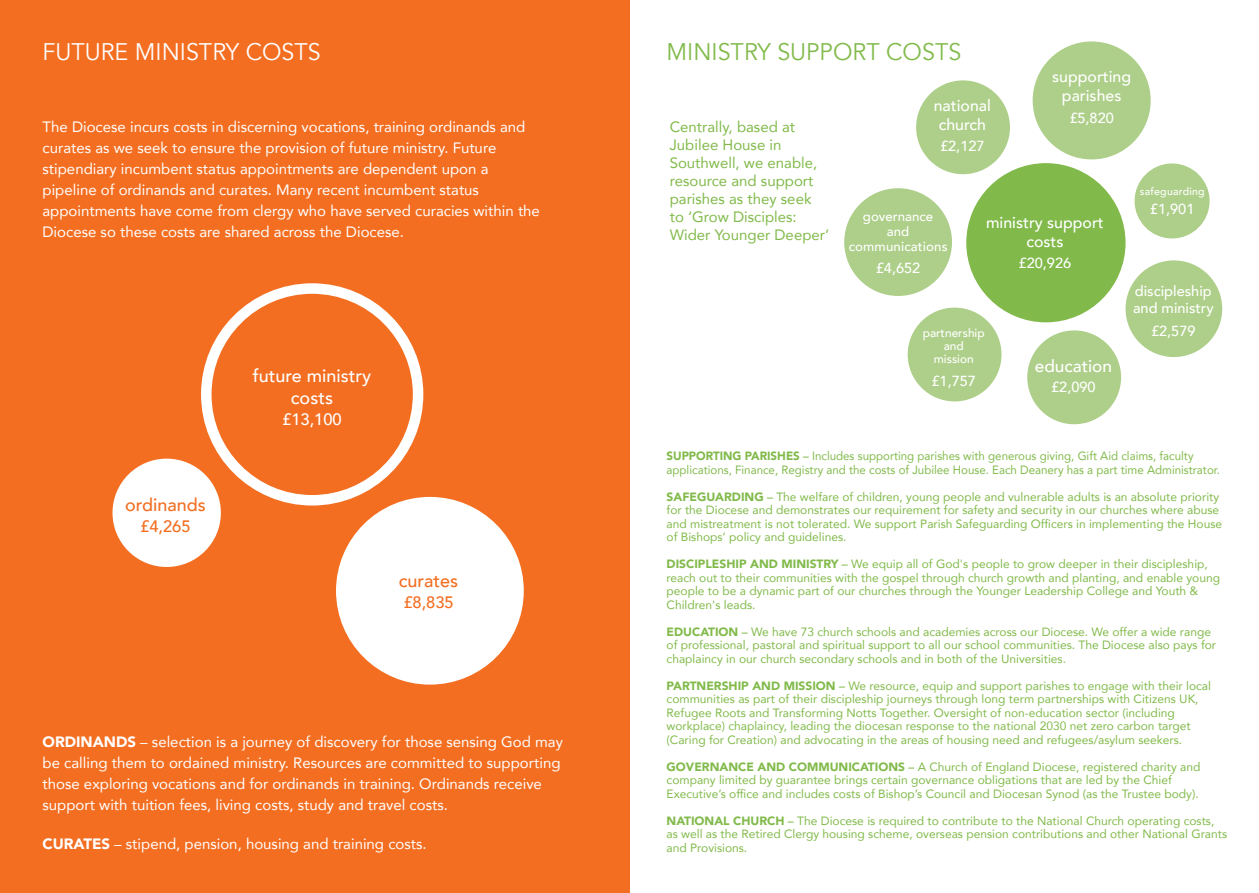
<style>
.page{position:relative;width:1259px;height:893px;background:#fff}
.page>*{position:absolute;margin:0;border:0;box-sizing:border-box;transform-origin:0 0}
.t1{font:24px "Avenir";color:#81ba4a}
.t2{font:24px "Avenir";color:#fff}
.t3{font:500 18px/21.6px "Avenir";color:#fff;text-align:center}
.t4{font:500 18px "Avenir";color:#f36e21}
.t5{font:500 17.25px "Avenir";color:#fff}
.t6{font:500 16.5px "Avenir";color:#f36e21}
.t7{font:500 16.5px "Avenir";color:#fff}
.t8{font:500 15.9px/19px "Avenir";color:#fff;text-align:center}
.t9{font:15px/21px "Avenir";color:#fff}
.t10{font:15px/18px "Avenir";color:#81ba4a}
.t11{font:500 14.55px/16.4px "Avenir";color:#fff}
.t12{font:500 13.2px/14.5px "Avenir";letter-spacing:.01em;color:#fff;text-align:center}
.t13{font:12px/13.5px "Avenir";color:#81ba4a}
.t14{font:12px/13.5px "Avenir";color:#81ba4a;scale:.96 1}
.t15{font:500 11.85px/13px "Avenir";color:#fff;text-align:center}
.t16{font:500 10.65px "Avenir";letter-spacing:.02em;color:#fff}
.s1{font-weight:900}
.s2{font-weight:500}
</style>
<div class="page">
<div style="left:0;top:0;width:629px;height:893px;background:#f36e21"></div>
<div style="left:112px;top:459px;width:109px;height:108px;background:#fff;border-radius:50%"></div>
<div style="left:336px;top:497px;width:188px;height:188px;background:#fff;border-radius:50%"></div>
<div style="left:201px;top:283px;width:222px;height:222px;border:10px solid #fff;border-radius:50%"></div>
<div style="left:1032px;top:41px;width:118px;height:118px;background:#aecf89;border-radius:50%"></div>
<div style="left:1027px;top:330px;width:94px;height:94px;background:#aecf89;border-radius:50%"></div>
<div style="left:1134px;top:163px;width:75px;height:75px;background:#aecf89;border-radius:50%"></div>
<div style="left:907px;top:308px;width:94px;height:93px;background:#aecf89;border-radius:50%"></div>
<div style="left:916px;top:80px;width:94px;height:94px;background:#aecf89;border-radius:50%"></div>
<div style="left:1125px;top:260px;width:97px;height:97px;background:#aecf89;border-radius:50%"></div>
<div style="left:844px;top:188px;width:108px;height:108px;background:#aecf89;border-radius:50%"></div>
<div style="left:966px;top:163px;width:159px;height:159px;background:#81ba4a;border-radius:50%"></div>
<h1 class="t2" style="left:43px;top:36px;width:280px">FUTURE MINISTRY COSTS</h1>
<p class="t9" style="left:43px;top:116px;width:499px">The Diocese incurs costs in discerning vocations, training ordinands and curates as we seek to ensure the provision of future ministry. Future stipendiary incumbent status appointments are dependent upon a pipeline of ordinands and curates. Many recent incumbent status appointments have come from clergy who have served curacies within the Diocese so these costs are shared across the Diocese.</p>
<h2 class="t4" style="left:125px;top:492px;width:82px">ordinands</h2>
<h3 class="t6" style="left:140px;top:515px;width:52px">£4,265</h3>
<h2 class="t3" style="left:253px;top:365px;width:120px">future ministry costs</h2>
<h3 class="t7" style="left:282px;top:408px;width:61px">£13,100</h3>
<h2 class="t4" style="left:399px;top:569px;width:61px">curates</h2>
<h3 class="t6" style="left:403px;top:592px;width:52px">£8,835</h3>
<p class="t9" style="left:43px;top:731px;width:522px"><span class="s1">ORDINANDS</span> – selection is a journey of discovery for those sensing God may be calling them to ordained ministry. Resources are committed to supporting those exploring vocations and for ordinands in training. Ordinands receive support with tuition fees, living costs, study and travel costs.</p>
<p class="t9" style="left:43px;top:833px;width:386px"><span class="s1">CURATES</span> – stipend, pension, housing and training costs.</p>
<h1 class="t1" style="left:666px;top:36px;width:296px">MINISTRY SUPPORT COSTS</h1>
<p class="t10" style="left:669px;top:117px;width:161px">Centrally, based at<br>Jubilee House in<br>Southwell, we enable, resource and support parishes as they seek to ‘Grow Disciples:<br>Wider Younger Deeper’</p>
<h3 class="t8" style="left:934px;top:97px;width:59px">national church</h3>
<p class="t11" style="left:940px;top:138px;width:46px">£2,127</p>
<h3 class="t8" style="left:1052px;top:67px;width:80px">supporting parishes</h3>
<p class="t11" style="left:1069px;top:110px;width:46px">£5,820</p>
<p class="t12" style="left:863px;top:209px;width:72px">governance and</p>
<p class="t12" style="left:848px;top:240px;width:100px">communications</p>
<p class="t11" style="left:876px;top:260px;width:46px">£4,652</p>
<h3 class="t8" style="left:986px;top:213px;width:119px">ministry support costs</h3>
<p class="t11" style="left:1018px;top:255px;width:54px">£20,926</p>
<p class="t16" style="left:1139px;top:184px;width:66px">safeguarding</p>
<p class="t11" style="left:1150px;top:201px;width:46px">£1,901</p>
<p class="t15" style="left:922px;top:326px;width:63px">partnership and mission</p>
<p class="t11" style="left:931px;top:373px;width:46px">£1,757</p>
<h3 class="t5" style="left:1035px;top:355px;width:79px">education</h3>
<p class="t11" style="left:1051px;top:379px;width:46px">£2,090</p>
<p class="t11" style="left:1133px;top:283px;width:82px">discipleship and ministry</p>
<p class="t11" style="left:1151px;top:322px;width:46px">£2,579</p>
<p class="t14" style="left:666px;top:449px;width:578px"><span class="s1">SUPPORTING PARISHES</span> <span class="s2">–</span> Includes supporting parishes with generous giving, Gift Aid claims, faculty applications, Finance, Registry and the costs of Jubilee House. Each Deanery has a part time Administrator.</p>
<p class="t13" style="left:666px;top:490px;width:557px"><span class="s1">SAFEGUARDING</span> <span class="s2">–</span> The welfare of children, young people and vulnerable adults is an absolute priority for the Diocese and demonstrates our requirement for safety and security in our churches where abuse and mistreatment is not tolerated. We support Parish Safeguarding Officers in implementing the House of Bishops’ policy and guidelines.</p>
<p class="t13" style="left:666px;top:557px;width:555px"><span class="s1">DISCIPLESHIP AND MINISTRY</span> <span class="s2">–</span> We equip all of God's people to grow deeper in their discipleship, reach out to their communities with the gospel through church growth and planting, and enable young people to be a dynamic part of our churches through the Younger Leadership College and Youth &amp; Children's leads.</p>
<p class="t13" style="left:666px;top:625px;width:551px"><span class="s1">EDUCATION</span> <span class="s2">–</span> We have 73 church schools and academies across our Diocese. We offer a wide range of professional, pastoral and spiritual support to all our school communities. The Diocese also pays for chaplaincy in our church secondary schools and in both of the Universities.</p>
<p class="t13" style="left:666px;top:679px;width:546px"><span class="s1">PARTNERSHIP AND MISSION</span> <span class="s2">–</span> We resource, equip and support parishes to engage with their local communities as part of their discipleship journeys through long term partnerships with Citizens UK, Refugee Roots and Transforming Notts Together. Oversight of non-education sector (including workplace) chaplaincy, leading the diocesan response to the national 2030 net zero carbon target (Caring for Creation) and advocating in the areas of housing need and refugees/asylum seekers.</p>
<p class="t13" style="left:666px;top:760px;width:535px"><span class="s1">GOVERNANCE AND COMMUNICATIONS</span> <span class="s2">–</span> A Church of England Diocese, registered charity and company limited by guarantee brings certain governance obligations that are led by the Chief<br>Executive’s office and includes costs of Bishop’s Council and Diocesan Synod (as the Trustee body).</p>
<p class="t13" style="left:666px;top:814px;width:562px"><span class="s1">NATIONAL CHURCH</span> <span class="s2">–</span> The Diocese is required to contribute to the National Church operating costs, as well as the Retired Clergy housing scheme, overseas pension contributions and other National Grants and Provisions.</p>
</div>
